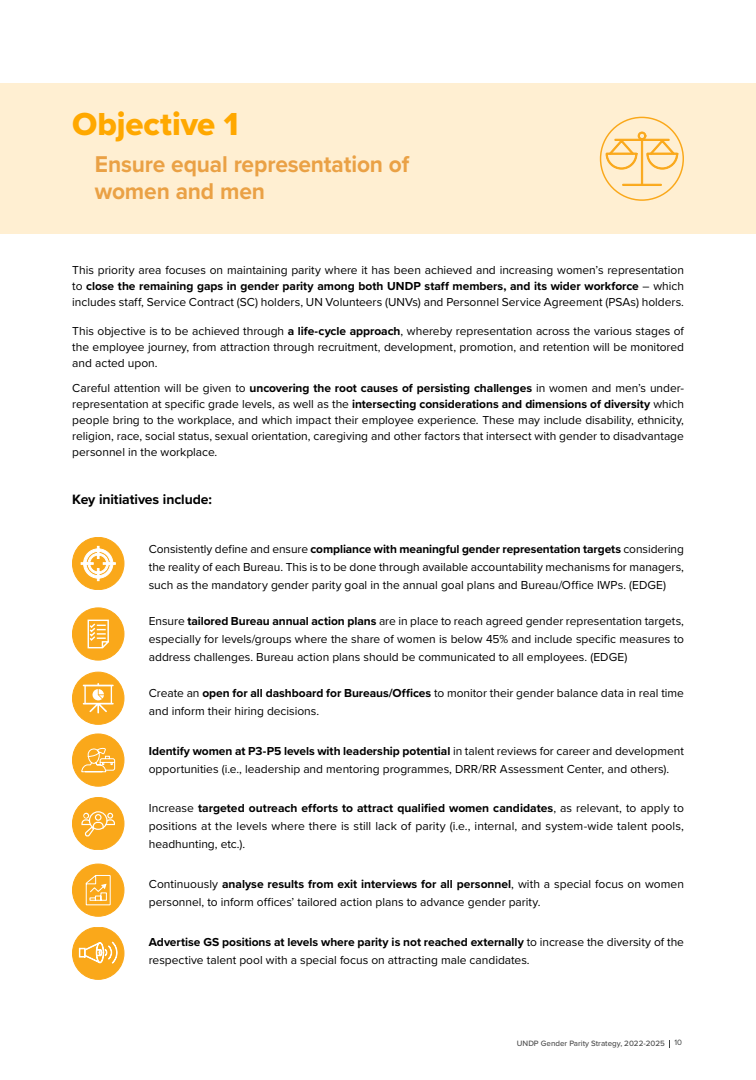
<style>
.page{position:relative;width:756px;height:1080px;background:#fff}
.page>*{position:absolute;margin:0;border:0;box-sizing:border-box;transform-origin:0 0}
.t1{font:33px "Proxima Nova Extrabld";letter-spacing:-.005em;color:#ffa800}
.t2{font:700 23.7px/27.6px "Proxima Nova";letter-spacing:-.005em;color:#eaa145;scale:.96 1}
.t3{font:700 14px "Proxima Nova";letter-spacing:-.005em;color:#000}
.t4{font:12px/18px "Proxima Nova";color:#000;text-align:justify}
.t5{font:500 8px "Proxima Nova";color:#4d4d4d}
.s1{font-weight:700}
.s2{font-weight:400;color:#3f4242}
</style>
<div class="page">
<div style="left:0;top:84px;width:756px;height:150px;background:#ffefd2"></div>
<svg style="left:606px;top:132px;width:73px;height:38px"></svg>
<div style="left:641px;top:139px;width:2px;height:47px;border:1px solid #faa81a"></div>
<div style="left:622px;top:184px;width:40px;height:2px;border:1px solid #faa81a"></div>
<div style="left:615px;top:139px;width:54px;height:2px;border:1px solid #faa81a"></div>
<div style="left:72px;top:537px;width:52px;height:53px;background:#faa81a;border:1px solid #faa81a;border-radius:50%"></div>
<svg style="left:81px;top:546px;width:34px;height:35px"></svg>
<div style="left:72px;top:608px;width:52px;height:52px;background:#faa81a;border:1px solid #faa81a;border-radius:50%"></div>
<svg style="left:87px;top:619px;width:22px;height:30px"></svg>
<div style="left:72px;top:672px;width:52px;height:53px;background:#faa81a;border:1px solid #faa81a;border-radius:50%"></div>
<svg style="left:83px;top:683px;width:31px;height:30px"></svg>
<div style="left:72px;top:734px;width:52px;height:52px;background:#faa81a;border:1px solid #faa81a;border-radius:50%"></div>
<svg style="left:81px;top:747px;width:34px;height:26px"></svg>
<div style="left:72px;top:797px;width:52px;height:53px;background:#faa81a;border:1px solid #faa81a;border-radius:50%"></div>
<svg style="left:81px;top:811px;width:34px;height:26px"></svg>
<div style="left:72px;top:864px;width:52px;height:52px;background:#faa81a;border:1px solid #faa81a;border-radius:50%"></div>
<svg style="left:86px;top:875px;width:25px;height:31px"></svg>
<div style="left:72px;top:927px;width:52px;height:53px;background:#faa81a;border:1px solid #faa81a;border-radius:50%"></div>
<svg style="left:79px;top:942px;width:38px;height:22px"></svg>
<h4 class="t1" style="left:72px;top:99px;width:168px">Objective 1</h4>
<h4 class="t2" style="left:95px;top:149px;width:329px">Ensure equal representation of women and men</h4>
<p class="t4" style="left:72px;top:261px;width:613px;line-height:16px">This priority area focuses on maintaining parity where it has been achieved and increasing women’s representation to <span class="s1">close the remaining gaps in gender parity among both UNDP staff members, and its wider workforce</span> – which includes staff, Service Contract (SC) holders, UN Volunteers (UNVs) and Personnel Service Agreement (PSAs) holders.</p>
<p class="t4" style="left:72px;top:323px;width:613px;line-height:16px">This objective is to be achieved through <span class="s1">a life-cycle approach</span>, whereby representation across the various stages of the employee journey, from attraction through recruitment, development, promotion, and retention will be monitored and acted upon.</p>
<p class="t4" style="left:72px;top:380px;width:613px;line-height:16px">Careful attention will be given to <span class="s1">uncovering the root causes of persisting challenges</span> in women and men’s under&shy;representation at specific grade levels, as well as the <span class="s1">intersecting considerations and dimensions of diversity</span> which people bring to the workplace, and which impact their employee experience. These may include disability, ethnicity, religion, race, social status, sexual orientation, caregiving and other factors that intersect with gender to disadvantage personnel in the workplace.</p>
<h5 class="t3" style="left:72px;top:489px;width:141px">Key initiatives include:</h5>
<p class="t4" style="left:149px;top:540px;width:537px">Consistently define and ensure <span class="s1">compliance with meaningful gender representation targets</span> considering the reality of each Bureau. This is to be done through available accountability mechanisms for managers, such as the mandatory gender parity goal in the annual goal plans and Bureau/Office IWPs. (EDGE)</p>
<p class="t4" style="left:149px;top:612px;width:537px">Ensure <span class="s1">tailored Bureau annual action plans</span> are in place to reach agreed gender representation targets, especially for levels/groups where the share of women is below 45% and include specific measures to address challenges. Bureau action plans should be communicated to all employees. (EDGE)</p>
<p class="t4" style="left:149px;top:684px;width:537px">Create an <span class="s1">open for all dashboard for Bureaus/Offices</span> to monitor their gender balance data in real time and inform their hiring decisions.</p>
<p class="t4" style="left:149px;top:741px;width:537px"><span class="s1">Identify women at P3-P5 levels with leadership potential</span> in talent reviews for career and development opportunities (i.e., leadership and mentoring programmes, DRR/RR Assessment Center, and others).</p>
<p class="t4" style="left:149px;top:799px;width:537px">Increase <span class="s1">targeted outreach efforts to attract qualified women candidates</span>, as relevant, to apply to positions at the levels where there is still lack of parity (i.e., internal, and system-wide talent pools, headhunting, etc.).</p>
<p class="t4" style="left:149px;top:875px;width:537px">Continuously <span class="s1">analyse results from exit interviews for all personnel</span>, with a special focus on women personnel, to inform offices’ tailored action plans to advance gender parity.</p>
<p class="t4" style="left:149px;top:932px;width:537px"><span class="s1">Advertise GS positions at levels where parity is not reached externally</span> to increase the diversity of the respective talent pool with a special focus on attracting male candidates.</p>
<p class="t5" style="left:517px;top:1038px;width:167px">UNDP Gender Parity Strategy, 2022-2025 <span class="s2">10</span></p>
</div>
